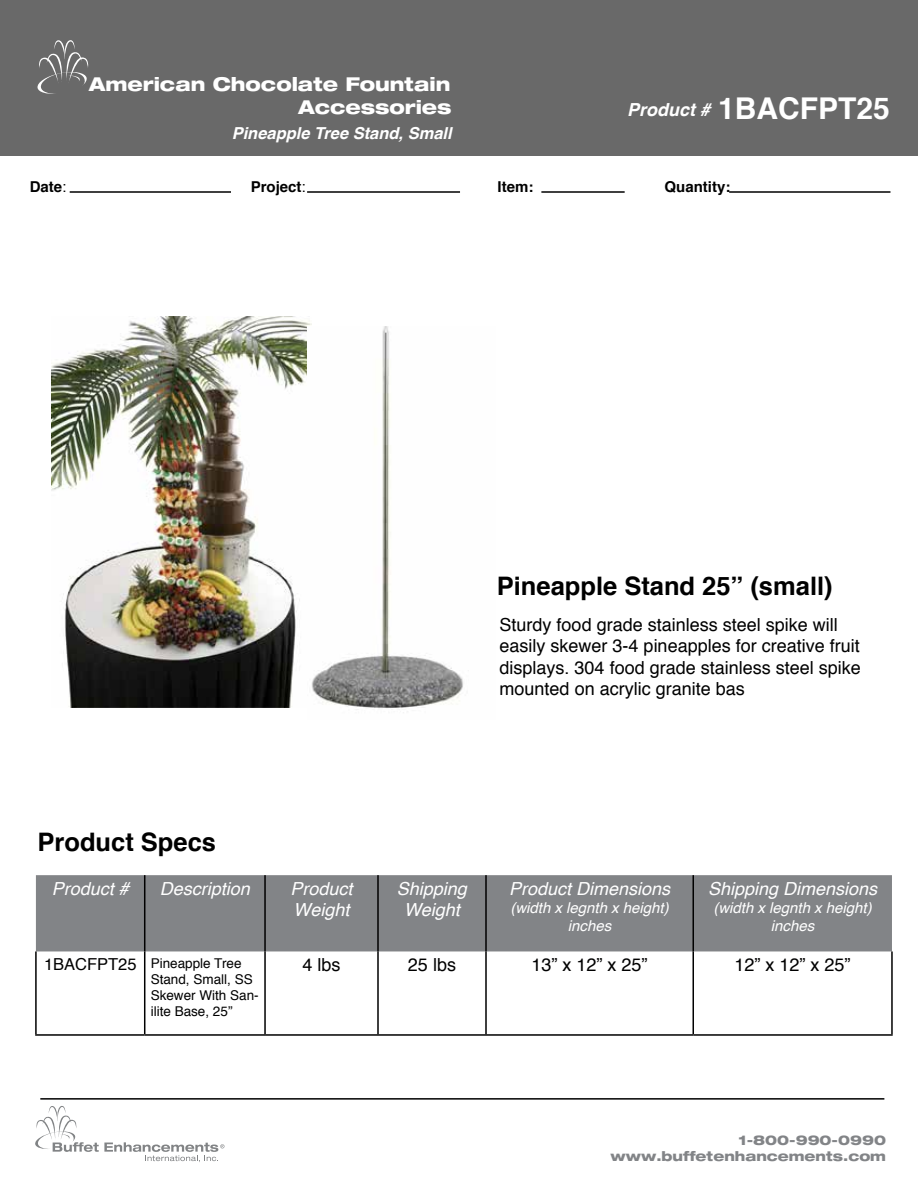
<style>
.page{position:relative;width:918px;height:1188px;background:#fff}
.page>*{position:absolute;margin:0;border:0;box-sizing:border-box;transform-origin:0 0}
.t1{font:700 30px "Helvetica";color:#fff}
.t2{font:700 25.5px "Helvetica";color:#000}
.t3{font:800 expanded 19.2px/23px "Helvetica Neue";color:#fff;text-align:right}
.t4{font:18px/21.6px "Helvetica";color:#000}
.t5{font:italic 18px/21.6px "Helvetica";color:#fff}
.t6{font:italic 700 18px "Helvetica";color:#fff}
.t7{font:italic 700 16.5px "Helvetica";color:#fff}
.t8{font:italic 15px/18px "Helvetica";color:#fff;text-align:center}
.t9{font:700 15px "Helvetica";color:#000}
.t10{font:13.5px/16.2px "Helvetica";color:#000}
.t11{font:800 expanded 13.5px/16.2px "Helvetica Neue";color:#828487;text-align:right}
.s1{font-weight:400}
.s2{font-size:16.5px}
</style>
<div class="page">
<div style="left:0;top:0;width:918px;height:156px;background:#696969"></div>
<svg style="left:35px;top:1106px;width:189px;height:56px"></svg>
<hr style="left:40px;top:1098px;width:844px;height:2px;background:#000">
<div style="left:36px;top:875px;width:856px;height:76px;background:#828487"></div>
<hr style="left:144px;top:875px;width:1px;height:76px;background:#000">
<hr style="left:264px;top:875px;width:2px;height:76px;background:#000">
<hr style="left:377px;top:875px;width:2px;height:76px;background:#000">
<hr style="left:485px;top:875px;width:2px;height:76px;background:#000">
<hr style="left:693px;top:875px;width:1px;height:76px;background:#000">
<hr style="left:35px;top:951px;width:2px;height:83px;background:#000">
<hr style="left:144px;top:951px;width:1px;height:83px;background:#000">
<hr style="left:264px;top:951px;width:2px;height:83px;background:#000">
<hr style="left:377px;top:951px;width:2px;height:83px;background:#000">
<hr style="left:485px;top:951px;width:2px;height:83px;background:#000">
<hr style="left:693px;top:951px;width:1px;height:83px;background:#000">
<hr style="left:891px;top:951px;width:2px;height:83px;background:#000">
<hr style="left:35px;top:1034px;width:110px;height:2px;background:#000">
<hr style="left:145px;top:1034px;width:120px;height:2px;background:#000">
<hr style="left:265px;top:1034px;width:113px;height:2px;background:#000">
<hr style="left:378px;top:1034px;width:108px;height:2px;background:#000">
<hr style="left:486px;top:1034px;width:207px;height:2px;background:#000">
<hr style="left:693px;top:1034px;width:200px;height:2px;background:#000">
<hr style="left:307px;top:191px;width:153px;height:2px;background:#000">
<hr style="left:541px;top:191px;width:84px;height:2px;background:#000">
<hr style="left:729px;top:191px;width:161px;height:2px;background:#000">
<hr style="left:70px;top:191px;width:161px;height:2px;background:#000">
<svg style="left:37px;top:40px;width:52px;height:54px"></svg>
<img style="left:51px;top:317px;width:261px;height:391px">
<img style="left:307px;top:326px;width:156px;height:387px">
<p class="t3" style="left:89px;top:72px;width:364px">American Chocolate Fountain<br>Accessories</p>
<p class="t7" style="left:232px;top:120px;width:222px">Pineapple Tree Stand, Small</p>
<p class="t6" style="left:627px;top:95px;width:85px">Product #</p>
<h1 class="t1" style="left:718px;top:84px;width:173px">1BACFPT25</h1>
<p class="t9" style="left:30px;top:175px;width:38px">Date<span class="s1">:</span></p>
<p class="t9" style="left:251px;top:175px;width:57px">Project<span class="s1">:</span></p>
<p class="t9" style="left:498px;top:175px;width:37px">Item:</p>
<p class="t9" style="left:665px;top:175px;width:67px">Quantity:</p>
<h2 class="t2" style="left:497px;top:565px;width:337px">Pineapple Stand 25” (small)</h2>
<h2 class="t2" style="left:38px;top:822px;width:180px">Product Specs</h2>
<p class="t4" style="left:500px;top:614px;width:363px">Sturdy food grade stainless steel spike will easily skewer 3-4 pineapples for creative fruit displays. 304 food grade stainless steel spike mounted on acrylic granite bas</p>
<p class="t5" style="left:52px;top:878px;width:79px">Product #</p>
<p class="t5" style="left:160px;top:878px;width:92px">Description</p>
<p class="t5" style="left:290px;top:878px;width:64px">Product<br>Weight</p>
<p class="t5" style="left:397px;top:878px;width:72px;text-align:center">Shipping<br>Weight</p>
<p class="t5" style="left:509px;top:878px;width:163px">Product Dimensions</p>
<p class="t8" style="left:510px;top:899px;width:160px">(width x legnth x height) inches</p>
<p class="t5" style="left:708px;top:878px;width:171px">Shipping Dimensions</p>
<p class="t8" style="left:713px;top:899px;width:160px">(width x legnth x height) inches</p>
<p class="t10" style="left:151px;top:955px;width:110px;text-indent:-107px"><span class="s2">1BACFPT25</span> Pineapple Tree<br>Stand, Small, SS<br>Skewer With San&shy;ilite Base, 25”</p>
<p class="t4" style="left:303px;top:954px;width:40px">4 lbs</p>
<p class="t4" style="left:408px;top:954px;width:50px">25 lbs</p>
<p class="t4" style="left:532px;top:954px;width:118px">13” x 12” x 25”</p>
<p class="t4" style="left:735px;top:954px;width:118px">12” x 12” x 25”</p>
<p class="t11" style="left:611px;top:1132px;width:277px">1-800-990-0990 www.buffetenhancements.com</p>
</div>
